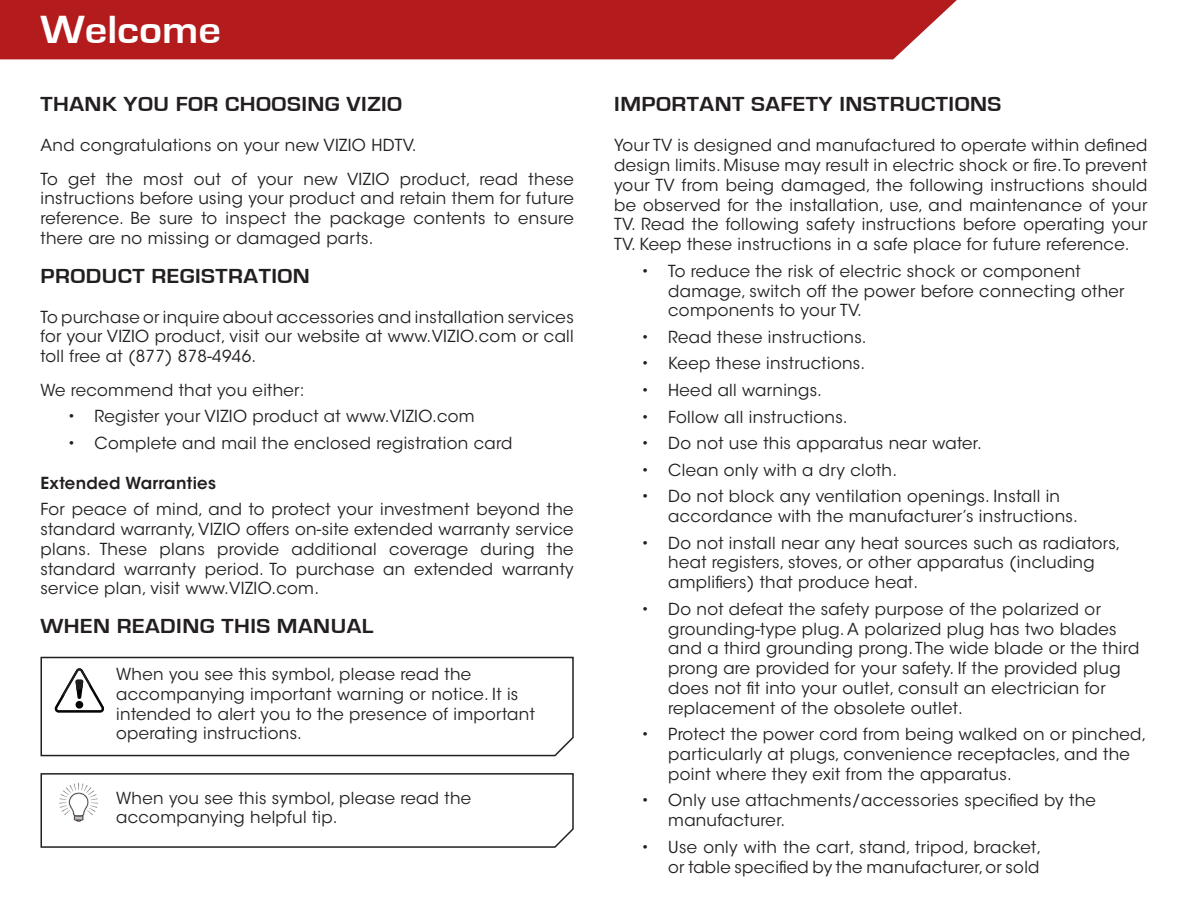
<style>
.page{position:relative;width:1188px;height:918px;background:#fff}
.page>*{position:absolute;margin:0;border:0;box-sizing:border-box;transform-origin:0 0}
.t1{font:700 40.5px "Eurostile";color:#fff;scale:1.1 1}
.t2{font:700 21px "Eurostile";letter-spacing:.02em;color:#231f20;scale:1.1 1}
.t3{font:16.5px/19.8px "ITC Avant Garde Std";letter-spacing:.02em;color:#231f20}
.t4{font:600 16.5px "ITC Avant Garde Std";letter-spacing:.02em;color:#231f20}
</style>
<div class="page">
<div style="left:0;top:0;width:957px;height:59px;background:#b41b1c"></div>
<svg style="left:40px;top:656px;width:534px;height:101px"></svg>
<svg style="left:55px;top:668px;width:49px;height:45px"></svg>
<svg style="left:40px;top:773px;width:534px;height:75px"></svg>
<img style="left:54px;top:777px;width:49px;height:49px">
<h1 class="t1" style="left:40px;top:8px;width:166px">WELCOME</h1>
<p class="t2" style="left:40px;top:93px;width:320px">THANK YOU FOR CHOOSING VIZIO</p>
<p class="t3" style="left:40px;top:129px;width:535px;line-height:33.3px">And congratulations on your new VIZIO HDTV.<br>To get the most out of your new VIZIO product, read these</p>
<p class="t3" style="left:40px;top:189px;width:535px;text-align:justify">instructions before using your product and retain them for future reference. Be sure to inspect the package contents to ensure there are no missing or damaged parts.</p>
<p class="t2" style="left:40px;top:264px;width:246px">PRODUCT REGISTRATION</p>
<p class="t3" style="left:40px;top:307px;width:535px;text-align:justify">To purchase or inquire about accessories and installation services for your VIZIO product, visit our website at www.VIZIO.com or call toll free at (877) 878-4946.</p>
<p class="t3" style="left:40px;top:380px;width:266px">We recommend that you either:</p>
<p class="t3" style="left:67px;top:406px;width:409px">• Register your VIZIO product at www.VIZIO.com</p>
<p class="t3" style="left:67px;top:433px;width:447px">• Complete and mail the enclosed registration card</p>
<p class="t4" style="left:40px;top:472px;width:177px">Extended Warranties</p>
<p class="t3" style="left:40px;top:500px;width:535px;text-align:justify">For peace of mind, and to protect your investment beyond the standard warranty, VIZIO offers on-site extended warranty service plans. These plans provide additional coverage during the standard warranty period. To purchase an extended warranty service plan, visit www.VIZIO.com.</p>
<p class="t2" style="left:40px;top:615px;width:304px">WHEN READING THIS MANUAL</p>
<p class="t3" style="left:116px;top:664px;width:420px">When you see this symbol, please read the accompanying important warning or notice. It is intended to alert you to the presence of important operating instructions.</p>
<p class="t3" style="left:116px;top:788px;width:357px">When you see this symbol, please read the accompanying helpful tip.</p>
<p class="t2" style="left:614px;top:93px;width:13px">IMP</p>
<p class="t2" style="left:656px;top:93px;width:315px">ORTANT SAFETY INSTRUCTIONS</p>
<p class="t3" style="left:614px;top:136px;width:535px;text-align:justify">Your TV is designed and manufactured to operate within defined design limits. Misuse may result in electric shock or fire. To prevent your TV from being damaged, the following instructions should be observed for the installation, use, and maintenance of your TV. Read the following safety instructions before operating your TV. Keep these instructions in a safe place for future reference.</p>
<p class="t3" style="left:668px;top:261px;width:458px;text-indent:-27px">• To reduce the risk of electric shock or component damage, switch off the power before connecting other components to your TV.</p>
<p class="t3" style="left:641px;top:327px;width:227px">• Read these instructions.</p>
<p class="t3" style="left:641px;top:354px;width:225px">• Keep these instructions.</p>
<p class="t3" style="left:641px;top:380px;width:182px">• Heed all warnings.</p>
<p class="t3" style="left:641px;top:407px;width:208px">• Follow all instructions.</p>
<p class="t3" style="left:641px;top:433px;width:342px">• Do not use this apparatus near water.</p>
<p class="t3" style="left:641px;top:460px;width:257px">• Clean only with a dry cloth.</p>
<p class="t3" style="left:668px;top:487px;width:411px;text-indent:-27px">• Do not block any ventilation openings. Install in accordance with the manufacturer’s instructions.</p>
<p class="t3" style="left:668px;top:533px;width:454px;text-indent:-27px">• Do not install near any heat sources such as radiators, heat registers, stoves, or other apparatus (including amplifiers) that produce heat.</p>
<p class="t3" style="left:668px;top:599px;width:473px;text-indent:-27px">• Do not defeat the safety purpose of the polarized or grounding-type plug. A polarized plug has two blades and a third grounding prong. The wide blade or the third prong are provided for your safety. If the provided plug does not fit into your outlet, consult an electrician for replacement of the obsolete outlet.</p>
<p class="t3" style="left:668px;top:725px;width:480px;text-indent:-27px">• Protect the power cord from being walked on or pinched, particularly at plugs, convenience receptacles, and the point where they exit from the apparatus.</p>
<p class="t3" style="left:668px;top:791px;width:429px;text-indent:-27px">• Only use attachments/accessories specified by the manufacturer.</p>
<p class="t3" style="left:641px;top:837px;width:402px;text-align:right">• Use only with the cart, stand, tripod, bracket, or table specified by the manufacturer, or sold</p>
</div>
